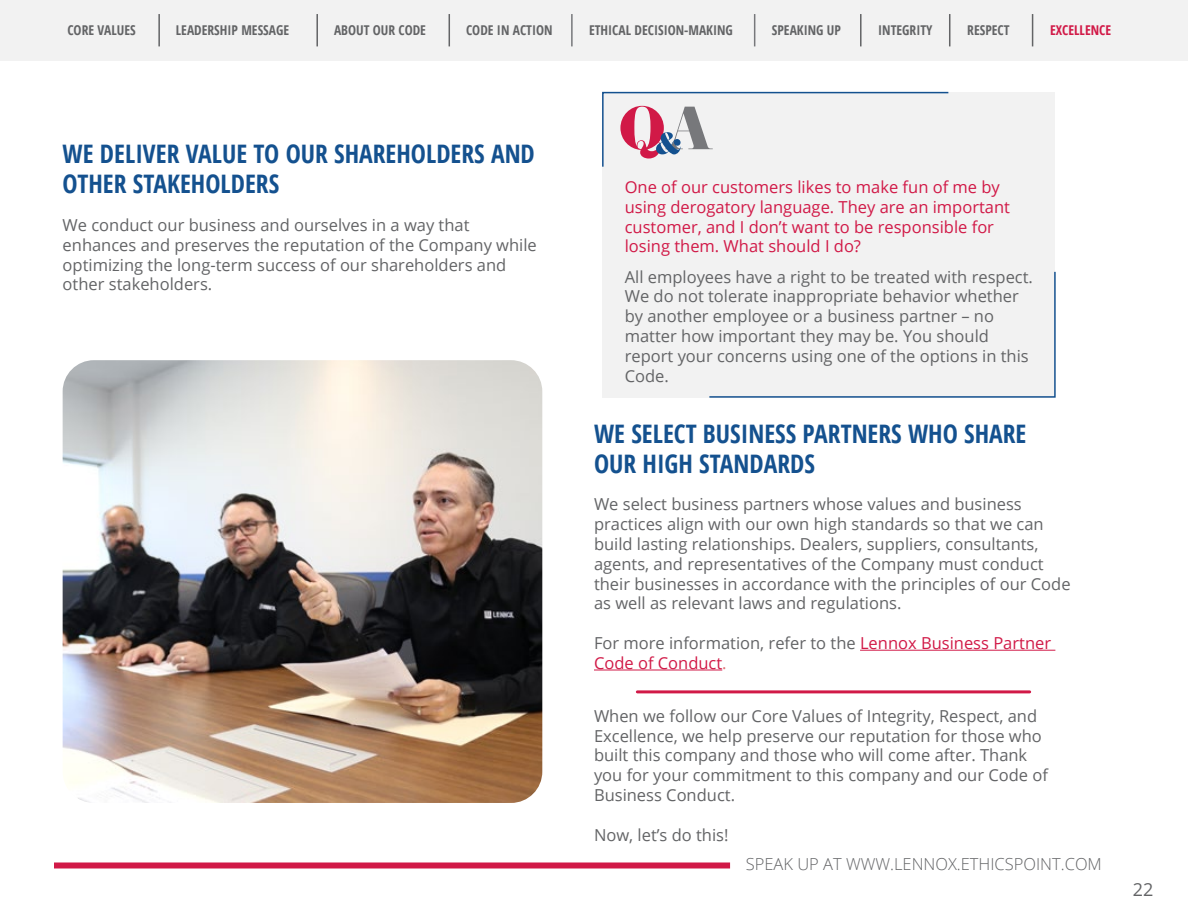
<style>
.page{position:relative;width:1188px;height:918px;background:#fff}
.page>*{position:absolute;margin:0;border:0;box-sizing:border-box;transform-origin:0 0}
.t1{font:700 condensed 25.5px/30px "Open Sans";color:#14518f}
.t2{font:18px "Open Sans";color:#636466}
.t3{font:16.5px/19.8px "Open Sans";color:#636466}
.t4{font:16.5px/19.8px "Open Sans";color:#d11947}
.t5{font:300 16.5px "Open Sans";color:#636466}
.t6{font:700 condensed 13.5px "Open Sans";color:#636466}
.t7{font:700 condensed 13.5px "Open Sans";color:#d11947}
.s1{color:#636466}
.s2{color:#de7375}
</style>
<div class="page">
<div style="left:0;top:0;width:1188px;height:60px;background:#f2f2f2"></div>
<hr style="left:571px;top:14px;width:2px;height:32px;background:#77787b">
<hr style="left:449px;top:14px;width:1px;height:32px;background:#636466">
<hr style="left:754px;top:14px;width:1px;height:32px;background:#77787b">
<hr style="left:860px;top:14px;width:2px;height:32px;background:#636466">
<hr style="left:949px;top:14px;width:1px;height:32px;background:#636466">
<hr style="left:1032px;top:14px;width:1px;height:32px;background:#636466">
<hr style="left:316px;top:14px;width:2px;height:32px;background:#636466">
<hr style="left:158px;top:14px;width:2px;height:32px;background:#636466">
<div style="left:54px;top:862px;width:676px;height:6px;background:#d11947"></div>
<div style="left:602px;top:91px;width:454px;height:307px;background:#f2f2f2"></div>
<img style="left:63px;top:360px;width:479px;height:443px">
<hr style="left:860px;top:650px;width:195px;height:1px;background:#d11947">
<hr style="left:594px;top:670px;width:128px;height:1px;background:#d11947">
<hr style="left:637px;top:690px;width:393px;height:3px;background:#d11947">
<p class="t6" style="left:68px;top:21px;width:70px">CORE VALUES</p>
<p class="t6" style="left:176px;top:21px;width:115px">LEADERSHIP MESSAGE</p>
<p class="t6" style="left:334px;top:21px;width:93px">ABOUT OUR CODE</p>
<p class="t6" style="left:466px;top:21px;width:88px">CODE IN ACTION</p>
<p class="t6" style="left:589px;top:21px;width:145px">ETHICAL DECISION-MAKING</p>
<p class="t6" style="left:772px;top:21px;width:71px">SPEAKING UP</p>
<p class="t6" style="left:878px;top:21px;width:56px">INTEGRITY</p>
<p class="t6" style="left:967px;top:21px;width:44px">RESPECT</p>
<p class="t7" style="left:1050px;top:21px;width:62px">EXCELLENCE</p>
<h1 class="t1" style="left:63px;top:138px;width:474px">WE DELIVER VALUE TO OUR SHAREHOLDERS AND<br>OTHER STAKEHOLDERS</h1>
<p class="t3" style="left:63px;top:215px;width:476px">We conduct our business and ourselves in a way that enhances and preserves the reputation of the Company while optimizing the long-term success of our shareholders and other stakeholders.</p>
<p class="t4" style="left:625px;top:177px;width:387px">One of our customers likes to make fun of me by using derogatory language. They are an important customer, and I don’t want to be responsible for losing them. What should I do?</p>
<p class="t3" style="left:625px;top:266px;width:410px">All employees have a right to be treated with respect.<br>We do not tolerate inappropriate behavior whether by another employee or a business partner – no matter how important they may be. You should report your concerns using one of the options in this Code.</p>
<h1 class="t1" style="left:594px;top:418px;width:434px">WE SELECT BUSINESS PARTNERS WHO SHARE<br>OUR HIGH STANDARDS</h1>
<p class="t3" style="left:594px;top:494px;width:478px">We select business partners whose values and business practices align with our own high standards so that we can build lasting relationships. Dealers, suppliers, consultants, agents, and representatives of the Company must conduct their businesses in accordance with the principles of our Code as well as relevant laws and regulations.</p>
<p class="t4" style="left:594px;top:633px;width:459px"><span class="s1">For more information, refer to the</span> Lennox Business Partner<br>Code of Conduct<span class="s2">.</span></p>
<p class="t3" style="left:594px;top:706px;width:456px">When we follow our Core Values of Integrity, Respect, and Excellence, we help preserve our reputation for those who built this company and those who will come after. Thank you for your commitment to this company and our Code of Business Conduct.</p>
<p class="t3" style="left:594px;top:824px;width:136px">Now, let’s do this!</p>
<p class="t5" style="left:746px;top:852px;width:358px">SPEAK UP AT WWW.LENNOX.ETHICSPOINT.COM</p>
<p class="t2" style="left:1133px;top:877px;width:22px">22</p>
</div>
